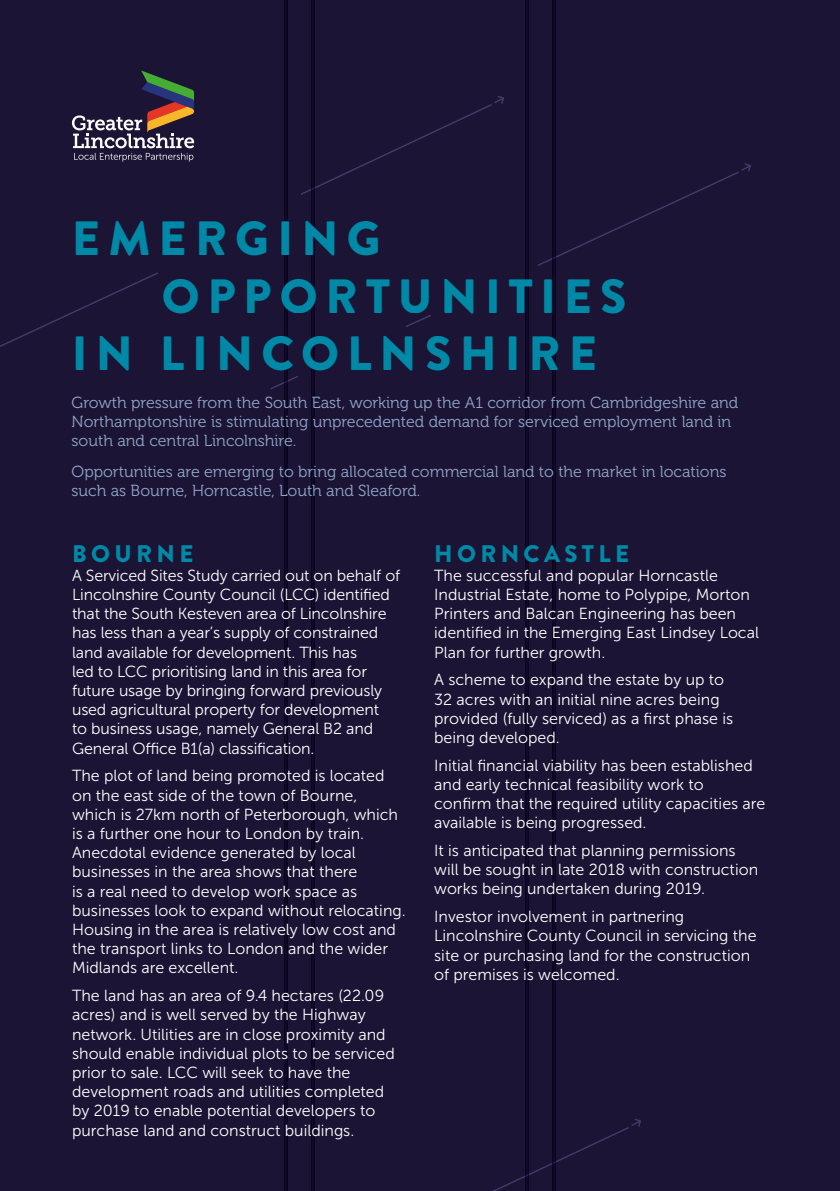
<style>
.page{position:relative;width:840px;height:1191px;background:#fff}
.page>*{position:absolute;margin:0;border:0;box-sizing:border-box;transform-origin:0 0}
.t1{font:900 48px "Brandon Grotesque";letter-spacing:.165em;color:#0089a6}
.t2{font:900 24px "Brandon Grotesque";letter-spacing:.18em;color:#0089a6}
.t3{font:16px/19.2px "Museo Sans 300";color:#fff}
.t4{font:16px/19.2px "Museo 300";color:#90a6ca}
</style>
<div class="page">
<div style="left:0;top:0;width:839px;height:1191px;background:#1b1434"></div>
<hr style="left:285px;top:0;width:1px;height:1191px;background:#f0f0ef">
<hr style="left:312px;top:0;width:1px;height:1191px;background:#f0f0ef">
<hr style="left:526px;top:0;width:1px;height:1191px;background:#f0f0ef">
<hr style="left:553px;top:0;width:1px;height:1191px;background:#f0f0ef">
<svg style="left:301px;top:96px;width:203px;height:100px"></svg>
<svg style="left:493px;top:1118px;width:148px;height:73px"></svg>
<svg style="left:0;top:272px;width:158px;height:75px"></svg>
<svg style="left:537px;top:163px;width:213px;height:104px"></svg>
<svg style="left:405px;top:315px;width:26px;height:12px"></svg>
<svg style="left:270px;top:374px;width:28px;height:17px"></svg>
<svg style="left:72px;top:70px;width:122px;height:92px"></svg>
<h1 class="t1" style="left:72px;top:205px;width:310px">EMERGING</h1>
<h1 class="t1" style="left:162px;top:262px;width:466px">OPPORTUNITIES</h1>
<h1 class="t1" style="left:72px;top:319px;width:526px">IN LINCOLNSHIRE</h1>
<p class="t4" style="left:72px;top:393px;width:668px">Growth pressure from the South East, working up the A1 corridor from Cambridgeshire and<br>Northamptonshire is stimulating unprecedented demand for serviced employment land in south and central Lincolnshire.</p>
<p class="t4" style="left:72px;top:462px;width:656px">Opportunities are emerging to bring allocated commercial land to the market in locations such as Bourne, Horncastle, Louth and Sleaford.</p>
<h2 class="t2" style="left:72px;top:536px;width:123px">BOURNE</h2>
<p class="t3" style="left:72px;top:566px;width:329px">A Serviced Sites Study carried out on behalf of Lincolnshire County Council (LCC) identified that the South Kesteven area of Lincolnshire has less than a year’s supply of constrained land available for development. This has<br>led to LCC prioritising land in this area for future usage by bringing forward previously used agricultural property for development<br>to business usage, namely General B2 and General Office B1(a) classification.</p>
<p class="t3" style="left:72px;top:766px;width:335px">The plot of land being promoted is located on the east side of the town of Bourne,<br>which is 27km north of Peterborough, which is a further one hour to London by train.<br>Anecdotal evidence generated by local businesses in the area shows that there<br>is a real need to develop work space as businesses look to expand without relocating.<br>Housing in the area is relatively low cost and the transport links to London and the wider Midlands are excellent.</p>
<p class="t3" style="left:72px;top:986px;width:324px">The land has an area of 9.4 hectares (22.09 acres) and is well served by the Highway network. Utilities are in close proximity and should enable individual plots to be serviced prior to sale. LCC will seek to have the development roads and utilities completed by 2019 to enable potential developers to purchase land and construct buildings.</p>
<h2 class="t2" style="left:434px;top:536px;width:196px">HORNCASTLE</h2>
<p class="t3" style="left:434px;top:566px;width:326px">The successful and popular Horncastle Industrial Estate, home to Polypipe, Morton Printers and Balcan Engineering has been identified in the Emerging East Lindsey Local Plan for further growth.</p>
<p class="t3" style="left:434px;top:670px;width:300px">A scheme to expand the estate by up to 32 acres with an initial nine acres being provided (fully serviced) as a first phase is being developed.</p>
<p class="t3" style="left:434px;top:755px;width:332px">Initial financial viability has been established and early technical feasibility work to<br>confirm that the required utility capacities are available is being progressed.</p>
<p class="t3" style="left:434px;top:841px;width:325px">It is anticipated that planning permissions will be sought in late 2018 with construction works being undertaken during 2019.</p>
<p class="t3" style="left:434px;top:907px;width:323px">Investor involvement in partnering Lincolnshire County Council in servicing the site or purchasing land for the construction of premises is welcomed.</p>
</div>
